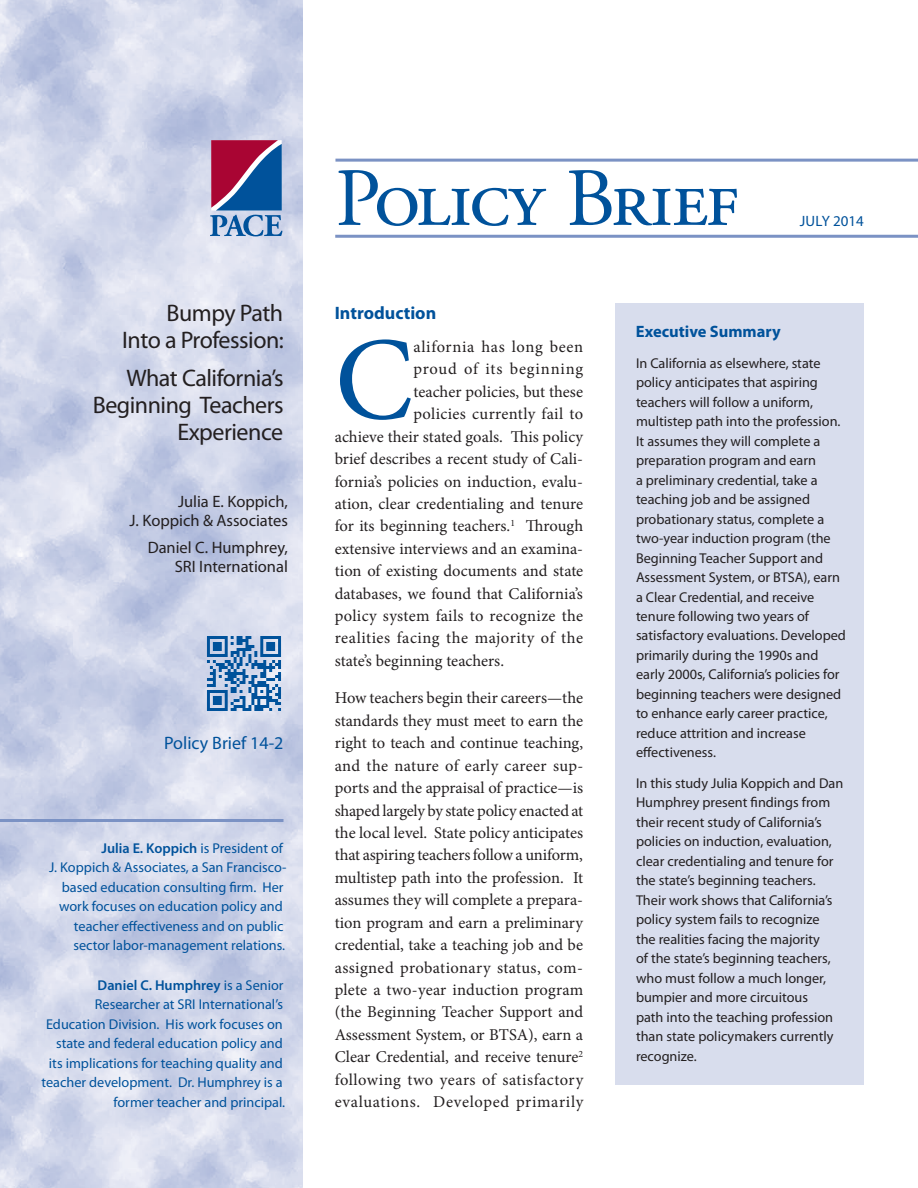
<style>
.page{position:relative;width:918px;height:1188px;background:#fff}
.page>*{position:absolute;margin:0;border:0;box-sizing:border-box;transform-origin:0 0}
.t1{font:118.2px "Minion Pro";color:#00529b}
.t2{font:24px/27px "Myriad Pro";letter-spacing:-.02em;color:#231f20;text-align:right}
.t3{font:18px "Myriad Pro";color:#00529b}
.t4{font:700 18px "Myriad Pro";color:#00529b}
.t5{font:16.5px/22.4px "Minion Pro";letter-spacing:.005em;color:#231f20;text-align:justify}
.t6{font:16.5px/19.5px "Myriad Pro";color:#231f20;text-align:right}
.t7{font:16.5px "Minion Pro";letter-spacing:.03em;color:#231f20}
.t8{font:16.5px "Minion Pro";letter-spacing:.04em;color:#231f20}
.t9{font:16.5px "Minion Pro";letter-spacing:.05em;color:#231f20}
.t10{font:700 16.5px "Myriad Pro";color:#00529b}
.t11{font:15px "Myriad Pro";color:#00529b}
.t12{font:14.25px/19.5px "Myriad Pro";color:#231f20}
.t13{font:14.25px/19.5px "Myriad Pro";color:#00529b;text-align:right}
.s1{font-weight:600}
</style>
<div class="page">
<div style="left:616px;top:303px;width:248px;height:782px;background:#d8dded"></div>
<svg style="left:338px;top:170px;width:399px;height:56px"></svg>
<hr style="left:335px;top:235px;width:583px;height:3px;background:#7b92c4">
<hr style="left:335px;top:159px;width:583px;height:3px;background:#7b92c4">
<hr style="left:0;top:819px;width:284px;height:3px;background:#7b92c4">
<svg style="left:210px;top:140px;width:72px;height:96px;background:#715f8f"></svg>
<img style="left:204px;top:634px;width:79px;height:79px">
<h2 class="t2" style="left:122px;top:299px;width:163px">Bumpy Path<br>Into a Profession:</h2>
<h2 class="t2" style="left:93px;top:364px;width:192px">What California’s<br>Beginning Teachers<br>Experience</h2>
<p class="t6" style="left:130px;top:491px;width:160px">Julia E. Koppich,<br>J. Koppich &amp; Associates</p>
<p class="t6" style="left:148px;top:537px;width:142px">Daniel C. Humphrey,<br>SRI International</p>
<p class="t3" style="left:164px;top:732px;width:121px">Policy Brief 14-2</p>
<p class="t13" style="left:49px;top:838px;width:239px"><span class="s1">Julia E. Koppich</span> is President of<br>J. Koppich &amp; Associates, a San Francisco&shy;based education consulting firm. Her work focuses on education policy and teacher effectiveness and on public sector labor-management relations.</p>
<p class="t13" style="left:41px;top:975px;width:245px"><span class="s1">Daniel C. Humphrey</span> is a Senior Researcher at SRI International’s Education Division. His work focuses on state and federal education policy and its implications for teaching quality and teacher development. Dr. Humphrey is a former teacher and principal.</p>
<p class="t4" style="left:335px;top:301px;width:103px">Introduction</p>
<h1 class="t1" style="left:335px;top:301px;width:80px">C</h1>
<p class="t8" style="left:413px;top:336px;width:171px">alifornia has long been</p>
<p class="t9" style="left:413px;top:358px;width:171px">proud of its beginning</p>
<p class="t5" style="left:413px;top:380px;width:171px">teacher policies, but these</p>
<p class="t5" style="left:413px;top:403px;width:171px">policies currently fail to</p>
<p class="t5" style="left:335px;top:425px;width:250px">achieve their stated goals. This policy</p>
<p class="t5" style="left:335px;top:448px;width:250px">brief describes a recent study of Cali-</p>
<p class="t5" style="left:335px;top:470px;width:250px">fornia’s policies on induction, evalu-</p>
<p class="t5" style="left:335px;top:493px;width:250px">ation, clear credentialing and tenure</p>
<p class="t5" style="left:335px;top:515px;width:250px">for its beginning teachers.<sup>1</sup> Through</p>
<p class="t5" style="left:335px;top:537px;width:250px">extensive interviews and an examina-</p>
<p class="t5" style="left:335px;top:560px;width:250px">tion of existing documents and state</p>
<p class="t5" style="left:335px;top:582px;width:250px">databases, we found that California’s</p>
<p class="t5" style="left:335px;top:605px;width:250px">policy system fails to recognize the</p>
<p class="t7" style="left:335px;top:627px;width:250px">realities facing the majority of the</p>
<p class="t5" style="left:335px;top:650px;width:171px">state’s beginning teachers.</p>
<p class="t5" style="left:335px;top:687px;width:250px">How teachers begin their careers—the standards they must meet to earn the right to teach and continue teaching, and the nature of early career sup&shy;ports and the appraisal of practice—is shaped largely by state policy enacted at the local level. State policy anticipates that aspiring teachers follow a uniform, multistep path into the profession. It assumes they will complete a prepara&shy;tion program and earn a preliminary credential, take a teaching job and be assigned probationary status, com&shy;plete a two-year induction program (the Beginning Teacher Support and Assessment System, or BTSA), earn a Clear Credential, and receive tenure<sup>2 </sup>following two years of satisfactory evaluations. Developed primarily</p>
<p class="t11" style="left:800px;top:212px;width:66px">JULY 2014</p>
<p class="t10" style="left:636px;top:321px;width:146px">Executive Summary</p>
<p class="t12" style="left:636px;top:353px;width:212px">In California as elsewhere, state policy anticipates that aspiring teachers will follow a uniform, multistep path into the profession.<br>It assumes they will complete a preparation program and earn<br>a preliminary credential, take a teaching job and be assigned probationary status, complete a two-year induction program (the<br>Beginning Teacher Support and<br>Assessment System, or BTSA), earn a Clear Credential, and receive tenure following two years of satisfactory evaluations. Developed primarily during the 1990s and early 2000s, California’s policies for beginning teachers were designed to enhance early career practice, reduce attrition and increase effectiveness.</p>
<p class="t12" style="left:636px;top:773px;width:209px">In this study Julia Koppich and Dan<br>Humphrey present findings from their recent study of California’s policies on induction, evaluation, clear credentialing and tenure for the state’s beginning teachers.<br>Their work shows that California’s policy system fails to recognize<br>the realities facing the majority<br>of the state’s beginning teachers, who must follow a much longer, bumpier and more circuitous<br>path into the teaching profession than state policymakers currently recognize.</p>
</div>
